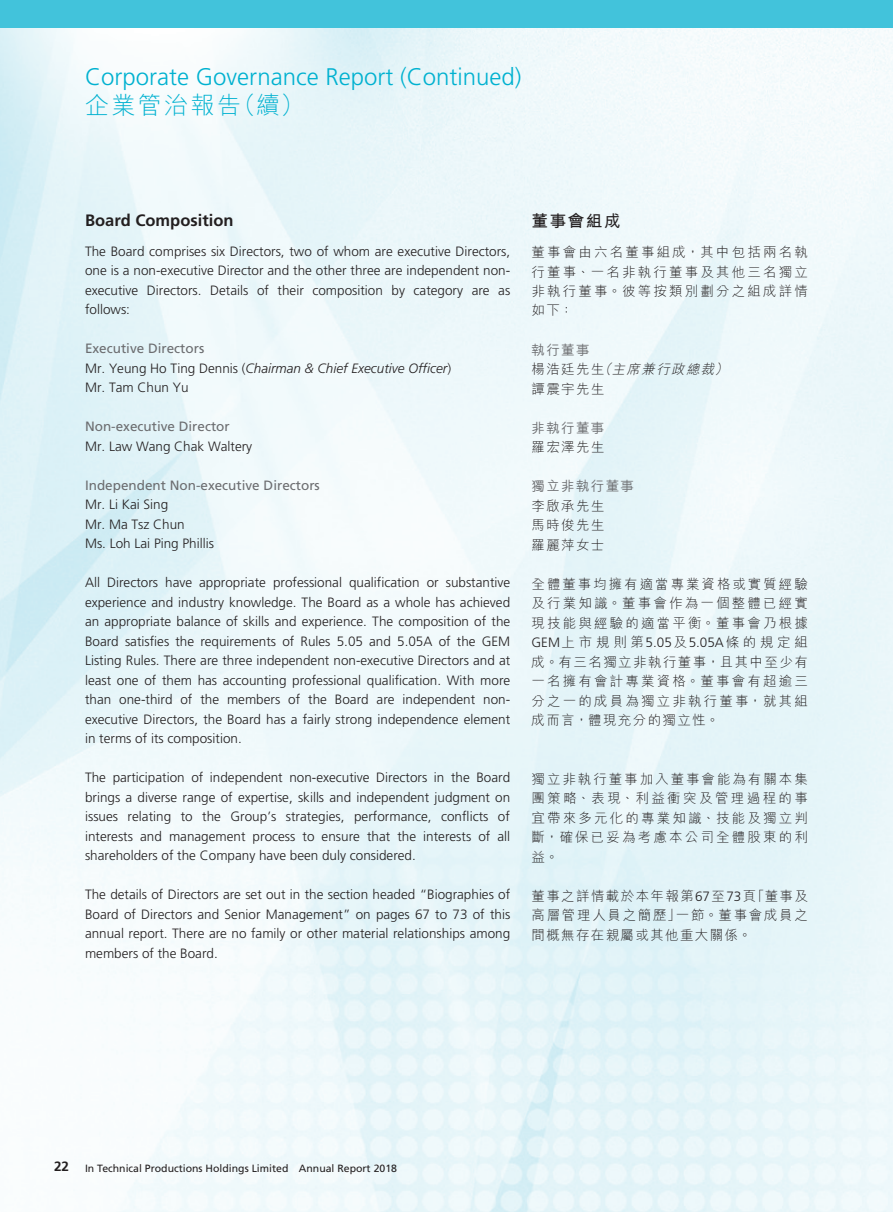
<style>
.page{position:relative;width:893px;height:1212px;background:#fff}
.page>*{position:absolute;margin:0;border:0;box-sizing:border-box;transform-origin:0 0}
.t1{font:300 24px "Frutiger LT Std";color:#00b1d0}
.t2{font:300 24px "M Hei HK";letter-spacing:.1em;color:#00b1d0}
.t3{font:700 16.5px "Frutiger LT Std";color:#231f20}
.t4{font:700 16.5px "M Hei HK";letter-spacing:.1em;color:#231f20}
.t5{font:300 13.5px/19.5px "Frutiger LT Std";color:#231f20;text-align:justify}
.t6{font:300 13.5px/19.5px "M Hei HK";letter-spacing:.16em;color:#231f20;text-align:justify}
.t7{font:13.5px "Frutiger LT Std";color:#6c6d70}
.t8{font:500 13.5px "M Hei HK";letter-spacing:.1em;color:#6c6d70}
.t9{font:10.5px "Frutiger LT Std";color:#231f20}
.s1{font-weight:400;color:#6c6d70}
.s2{font-style:italic}
.s3{font-weight:500;color:#6c6d70}
.s4{font-family:"M Hei HK"}
.s5{font-family:"Frutiger LT Std"}
.s6{font-weight:700;font-size:13.5px}
</style>
<div class="page">
<div style="left:0;top:0;width:893px;height:28px;background:#42c3db"></div>
<h1 class="t1" style="left:85px;top:63px;width:438px">Corporate Governance Report (Continued)</h1>
<h1 class="t2" style="left:85px;top:92px;width:220px">企業管治報告（續）</h1>
<p class="t3" style="left:85px;top:211px;width:150px">Board Composition</p>
<p class="t5" style="left:85px;top:241px;width:427px">The Board comprises six Directors, two of whom are executive Directors, one is a non-executive Director and the other three are independent non&shy;executive Directors. Details of their composition by category are as follows:</p>
<p class="t5" style="left:85px;top:339px;width:368px;text-align:left"><span class="s1">Executive Directors<br></span>Mr. Yeung Ho Ting Dennis (<span class="s2">Chairman &amp; Chief Executive Officer</span>)<br>Mr. Tam Chun Yu</p>
<p class="t7" style="left:85px;top:418px;width:146px">Non-executive Director</p>
<p class="t5" style="left:85px;top:436px;width:169px">Mr. Law Wang Chak Waltery</p>
<p class="t7" style="left:85px;top:477px;width:236px">Independent Non-executive Directors</p>
<p class="t5" style="left:85px;top:495px;width:131px;text-align:left">Mr. Li Kai Sing<br>Mr. Ma Tsz Chun<br>Ms. Loh Lai Ping Phillis</p>
<p class="t5" style="left:85px;top:573px;width:427px">All Directors have appropriate professional qualification or substantive experience and industry knowledge. The Board as a whole has achieved an appropriate balance of skills and experience. The composition of the Board satisfies the requirements of Rules 5.05 and 5.05A of the GEM Listing Rules. There are three independent non-executive Directors and at least one of them has accounting professional qualification. With more than one-third of the members of the Board are independent non&shy;executive Directors, the Board has a fairly strong independence element in terms of its composition.</p>
<p class="t5" style="left:85px;top:768px;width:427px">The participation of independent non-executive Directors in the Board brings a diverse range of expertise, skills and independent judgment on issues relating to the Group’s strategies, performance, conflicts of interests and management process to ensure that the interests of all shareholders of the Company have been duly considered.</p>
<p class="t5" style="left:85px;top:885px;width:427px">The details of Directors are set out in the section headed “Biographies of Board of Directors and Senior Management” on pages 67 to 73 of this annual report. There are no family or other material relationships among members of the Board.</p>
<p class="t4" style="left:531px;top:209px;width:91px">董事會組成</p>
<p class="t6" style="left:531px;top:242px;width:278px">董事會由六名董事組成，其中包括兩名執行董事、一名非執行董事及其他三名獨立非執行董事。彼等按類別劃分之組成詳情如下：</p>
<p class="t6" style="left:531px;top:340px;width:201px;text-align:left"><span class="s3">執行董事<br></span>楊浩廷先生<span class="s2">（主席兼行政總裁）</span>譚震宇先生</p>
<p class="t8" style="left:531px;top:418px;width:74px">非執行董事</p>
<p class="t6" style="left:531px;top:437px;width:74px">羅宏澤先生</p>
<p class="t8" style="left:531px;top:476px;width:104px">獨立非執行董事</p>
<p class="t6" style="left:531px;top:496px;width:74px">李啟承先生馬時俊先生羅麗萍女士</p>
<p class="t6" style="left:531px;top:574px;width:278px">全體董事均擁有適當專業資格或實質經驗及行業知識。董事會作為一個整體已經實現技能與經驗的適當平衡。董事會乃根據</p>
<p class="t5" style="left:531px;top:633px;width:278px">GEM<span class="s4">上市規則第</span>5.05<span class="s4">及</span>5.05A<span class="s4">條的規定組</span></p>
<p class="t6" style="left:532px;top:652px;width:278px">成。有三名獨立非執行董事，且其中至少有一名擁有會計專業資格。董事會有超逾三分之一的成員為獨立非執行董事，就其組成而言，體現充分的獨立性。</p>
<p class="t6" style="left:532px;top:768px;width:278px">獨立非執行董事加入董事會能為有關本集團策略、表現、利益衝突及管理過程的事宜帶來多元化的專業知識、技能及獨立判斷，確保已妥為考慮本公司全體股東的利益。</p>
<p class="t6" style="left:531px;top:885px;width:278px">董事之詳情載於本年報第<span class="s5">67</span>至<span class="s5">73</span>頁「董事及高層管理人員之簡歷」一節。董事會成員之間概無存在親屬或其他重大關係。</p>
<p class="t9" style="left:54px;top:1162px;width:344px"><span class="s6">22</span> In Technical Productions Holdings Limited Annual Report 2018</p>
</div>
